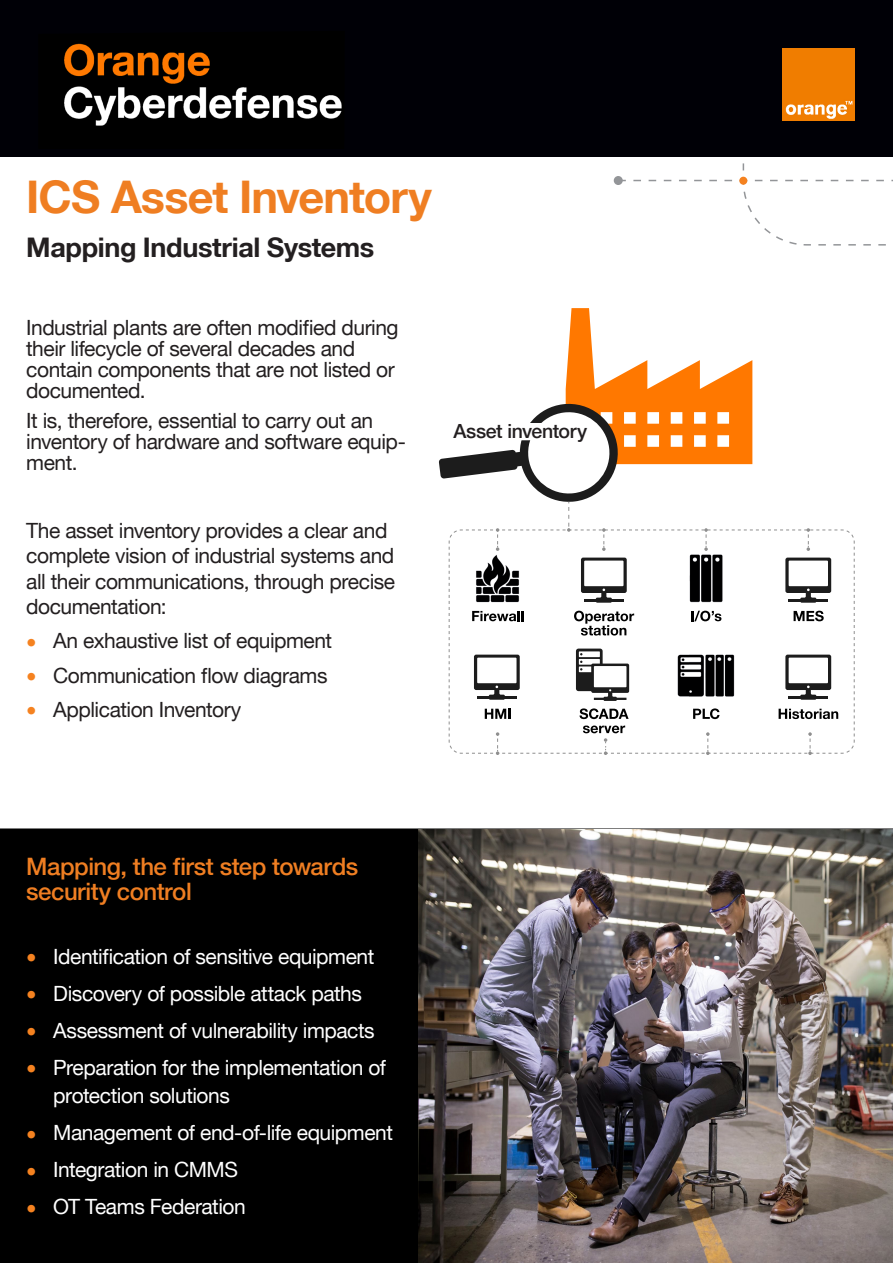
<style>
.page{position:relative;width:893px;height:1263px;background:#fff}
.page>*{position:absolute;margin:0;border:0;box-sizing:border-box;transform-origin:0 0}
.H1_black{font:700 45px "Helvetica Neue";letter-spacing:-.02em;color:#ef7e22}
.H1_black-2{font:700 27px "Helvetica Neue";letter-spacing:-.015em;color:#231f20}
.Body{font:500 24px/25.5px "Helvetica Neue";letter-spacing:-.02em;color:#ef7e22}
.Body-2{font:21px/21px "Helvetica Neue";letter-spacing:-.02em;color:#231f20}
.t1{font:21px/28.5px "Helvetica Neue";letter-spacing:-.025em;color:#fff}
.Body-3{font:500 19.5px "Helvetica Neue";letter-spacing:-.02em;color:#231f20}
.s1{color:#f58220}
</style>
<div class="page">
<svg style="left:618px;top:156px;width:275px;height:90px"></svg>
<div style="left:614px;top:176px;width:9px;height:9px;background:#939598;border-radius:50%"></div>
<div style="left:739px;top:177px;width:8px;height:8px;background:#f58220;border-radius:50%"></div>
<div style="left:0;top:828px;width:893px;height:435px;background:#000"></div>
<img style="left:419px;top:829px;width:474px;height:434px">
<svg style="left:439px;top:308px;width:416px;height:447px"></svg>
<img style="left:687px;top:554px;width:39px;height:49px">
<img style="left:475px;top:554px;width:45px;height:49px">
<img style="left:676px;top:651px;width:60px;height:49px">
<img style="left:690px;top:651px;width:27px;height:49px">
<div style="left:473px;top:424px;width:100px;height:15px;background:#fff;border-radius:8px"></div>
<div style="left:473px;top:424px;width:101px;height:16px;border:2px solid #fff;border-radius:8px"></div>
<div style="left:0;top:0;width:893px;height:156px;background:#000006"></div>
<img style="left:783px;top:49px;width:72px;height:71px">
<img style="left:64px;top:43px;width:278px;height:83px">
<p class="H1_black" style="left:26px;top:169px;width:407px">ICS Asset Inventory</p>
<p class="H1_black-2" style="left:26px;top:231px;width:350px">Mapping Industrial Systems</p>
<p class="Body-2" style="left:26px;top:317px;width:374px">Industrial plants are often modified during their lifecycle of several decades and contain components that are not listed or documented.</p>
<p class="Body-2" style="left:26px;top:410px;width:381px">It is, therefore, essential to carry out an inventory of hardware and software equip&shy;ment.</p>
<p class="Body-2" style="left:26px;top:517px;width:370px;line-height:25.5px">The asset inventory provides a clear and complete vision of industrial systems and all their communications, through precise documentation:</p>
<p class="Body-2" style="left:26px;top:630px;width:308px"><span class="s1">•</span> An exhaustive list of equipment</p>
<p class="Body-2" style="left:26px;top:664px;width:303px"><span class="s1">•</span> Communication flow diagrams</p>
<p class="Body-2" style="left:26px;top:698px;width:217px"><span class="s1">•</span> Application Inventory</p>
<p class="Body-3" style="left:454px;top:419px;width:135px">Asset inventory</p>
<p class="Body" style="left:26px;top:853px;width:334px">Mapping, the first step towards security control</p>
<p class="t1" style="left:26px;top:942px;width:350px"><span class="s1">•</span> Identification of sensitive equipment</p>
<p class="t1" style="left:26px;top:979px;width:337px"><span class="s1">•</span> Discovery of possible attack paths</p>
<p class="t1" style="left:26px;top:1016px;width:350px"><span class="s1">•</span> Assessment of vulnerability impacts</p>
<p class="t1" style="left:53px;top:1053px;width:334px;text-indent:-27px"><span class="s1">•</span> Preparation for the implementation of protection solutions</p>
<p class="t1" style="left:26px;top:1118px;width:368px"><span class="s1">•</span> Management of end-of-life equipment</p>
<p class="t1" style="left:26px;top:1155px;width:213px"><span class="s1">•</span> Integration in CMMS</p>
<p class="t1" style="left:26px;top:1192px;width:221px"><span class="s1">•</span> OT Teams Federation</p>
</div>
